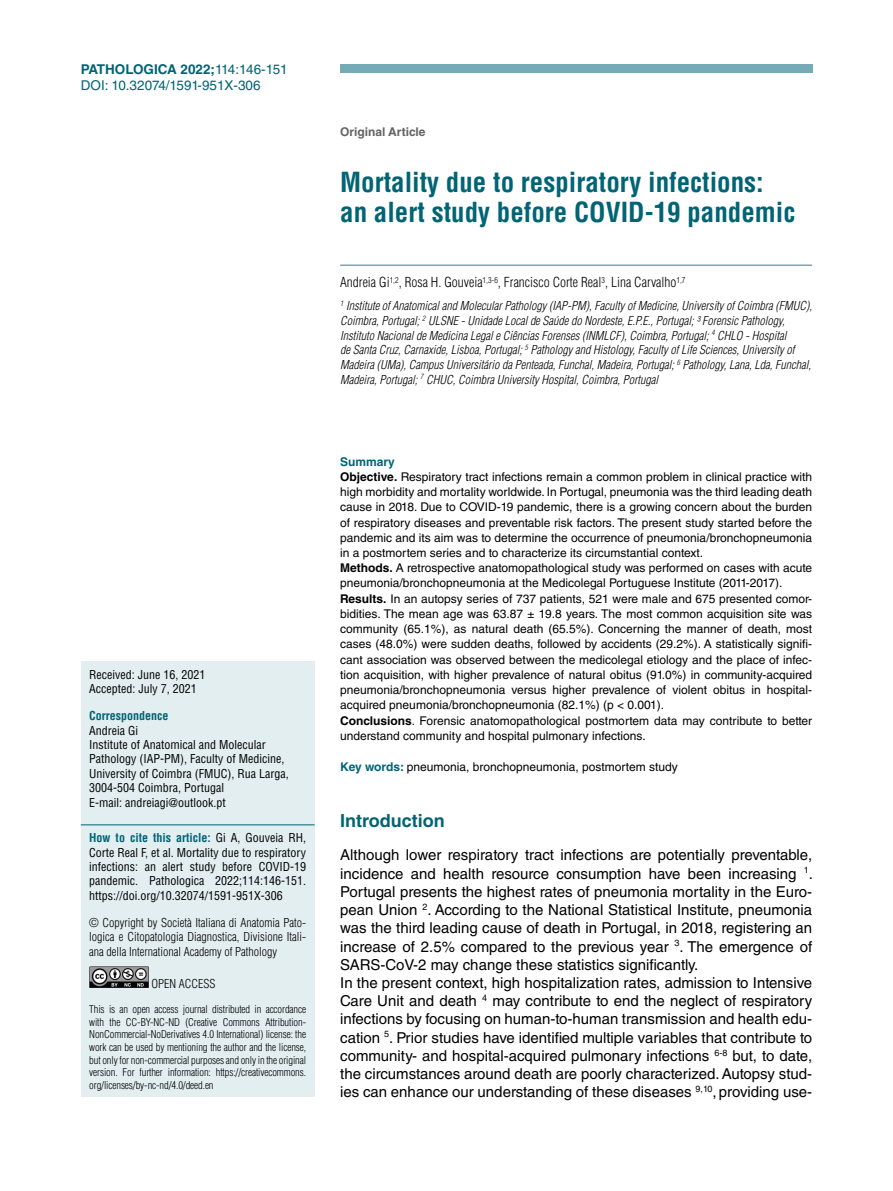
<style>
.page{position:relative;width:893px;height:1191px;background:#fff}
.page>*{position:absolute;margin:0;border:0;box-sizing:border-box;transform-origin:0 0}
.t1{font:700 condensed 27px/30.3px "Helvetica LT Std";color:#006475}
.t2{font:700 18px "Helvetica LT Std";color:#006475}
.t3{font:15px/18.3px "Helvetica LT Std";color:#000}
.t4{font:300 condensed 13.5px "Helvetica LT Std";color:#000}
.t5{font:13.5px/16.2px "Helvetica LT Std";color:#006475}
.t6{font:12px/15.3px "Helvetica LT Std";color:#000}
.t7{font:italic 300 condensed 12px/14.7px "Helvetica LT Std";color:#000}
.t8{font:condensed 12px/14.4px "Helvetica LT Std";color:#000}
.t9{font:300 condensed 12px/14.4px "Helvetica LT Std";color:#000;text-align:justify}
.t10{font:700 12px "Helvetica LT Std";color:#646363}
.t11{font:700 condensed 12px "Helvetica LT Std";color:#006475}
.t12{font:300 condensed 10.5px/12.6px "Helvetica LT Std";letter-spacing:-.01em;color:#000;text-align:justify}
.s1{font-weight:700}
.s2{font-weight:700;color:#006475}
</style>
<div class="page">
<div style="left:81px;top:661px;width:234px;height:436px;background:#e3eef1"></div>
<hr style="left:81px;top:824px;width:234px;height:1px;background:#006475">
<img style="left:89px;top:966px;width:60px;height:22px">
<div style="left:340px;top:64px;width:472px;height:8px;background:#75abb7"></div>
<hr style="left:340px;top:264px;width:472px;height:2px;background:#75abb7">
<p class="t5" style="left:81px;top:61px;width:208px"><span class="s1">PATHOLOGICA 2022;</span>114:146-151<br>DOI: 10.32074/1591-951X-306</p>
<p class="t8" style="left:89px;top:667px;width:118px">Received: June 16, 2021<br>Accepted: July 7, 2021</p>
<p class="t11" style="left:89px;top:708px;width:81px">Correspondence</p>
<p class="t8" style="left:89px;top:723px;width:201px">Andreia Gi<br>Institute of Anatomical and Molecular<br>Pathology (IAP-PM), Faculty of Medicine,<br>University of Coimbra (FMUC), Rua Larga,<br>3004-504 Coimbra, Portugal<br>E-mail: andreiagi@outlook.pt</p>
<p class="t8" style="left:89px;top:830px;width:218px;text-align:justify"><span class="s2">How to cite this article:</span> Gi A, Gouveia RH, Corte Real F, et al. Mortality due to respiratory infections: an alert study before COVID-19 pandemic. Pathologica 2022;114:146-151. https://doi.org/10.32074/1591-951X-306</p>
<p class="t9" style="left:89px;top:915px;width:218px">© Copyright by Società Italiana di Anatomia Pato&shy;logica e Citopatologia Diagnostica, Divisione Itali&shy;ana della International Academy of Pathology</p>
<p class="t9" style="left:151px;top:976px;width:66px">OPEN ACCESS</p>
<p class="t12" style="left:89px;top:1003px;width:218px">This is an open access journal distributed in accordance with the CC-BY-NC-ND (Creative Commons Attribution-NonCommercial-NoDerivatives 4.0 International) license: the work can be used by mentioning the author and the license, but only for non-commercial purposes and only in the original version. For further information: https://creativecommons. org/licenses/by-nc-nd/4.0/deed.en</p>
<p class="t10" style="left:340px;top:125px;width:87px">Original Article</p>
<h1 class="t1" style="left:340px;top:167px;width:457px">Mortality due to respiratory infections: an alert study before COVID-19 pandemic</h1>
<p class="t4" style="left:340px;top:274px;width:347px">Andreia Gi<sup>1,2</sup>, Rosa H. Gouveia<sup>1,3-6</sup>, Francisco Corte Real<sup>3</sup>, Lina Carvalho<sup>1,7</sup></p>
<p class="t7" style="left:340px;top:299px;width:474px"><sup>1</sup> Institute of Anatomical and Molecular Pathology (IAP-PM), Faculty of Medicine, University of Coimbra (FMUC), Coimbra, Portugal; <sup>2</sup> ULSNE - Unidade Local de Saúde do Nordeste, E.P.E., Portugal; ³ Forensic Pathology, Instituto Nacional de Medicina Legal e Ciências Forenses (INMLCF), Coimbra, Portugal; <sup>4</sup> CHLO - Hospital<br>de Santa Cruz, Carnaxide, Lisboa, Portugal; <sup>5</sup> Pathology and Histology, Faculty of Life Sciences, University of Madeira (UMa), Campus Universitário da Penteada, Funchal, Madeira, Portugal; <sup>6</sup> Pathology, Lana, Lda, Funchal, Madeira, Portugal; <sup>7</sup> CHUC, Coimbra University Hospital, Coimbra, Portugal</p>
<p class="t6" style="left:340px;top:454px;width:474px"><span class="s2">Summary<br></span><span class="s1">Objective.</span> Respiratory tract infections remain a common problem in clinical practice with high morbidity and mortality worldwide. In Portugal, pneumonia was the third leading death cause in 2018. Due to COVID-19 pandemic, there is a growing concern about the burden of respiratory diseases and preventable risk factors. The present study started before the pandemic and its aim was to determine the occurrence of pneumonia/bronchopneumonia in a postmortem series and to characterize its circumstantial context.<br><span class="s1">Methods.</span> A retrospective anatomopathological study was performed on cases with acute pneumonia/bronchopneumonia at the Medicolegal Portuguese Institute (2011-2017).<br><span class="s1">Results.</span> In an autopsy series of 737 patients, 521 were male and 675 presented comor&shy;bidities. The mean age was 63.87 ± 19.8 years. The most common acquisition site was community (65.1%), as natural death (65.5%). Concerning the manner of death, most cases (48.0%) were sudden deaths, followed by accidents (29.2%). A statistically signifi&shy;cant association was observed between the medicolegal etiology and the place of infec&shy;tion acquisition, with higher prevalence of natural obitus (91.0%) in community-acquired pneumonia/bronchopneumonia versus higher prevalence of violent obitus in hospital&shy;acquired pneumonia/bronchopneumonia (82.1%) (p &lt; 0.001).<br><span class="s1">Conclusions</span>. Forensic anatomopathological postmortem data may contribute to better understand community and hospital pulmonary infections.</p>
<p class="t6" style="left:340px;top:759px;width:339px"><span class="s2">Key words:</span> pneumonia, bronchopneumonia, postmortem study</p>
<h2 class="t2" style="left:340px;top:809px;width:106px">Introduction</h2>
<p class="t3" style="left:340px;top:846px;width:474px">Although lower respiratory tract infections are potentially preventable, incidence and health resource consumption have been increasing <sup>1</sup>.<br>Portugal presents the highest rates of pneumonia mortality in the Euro&shy;pean Union <sup>2</sup>. According to the National Statistical Institute, pneumonia was the third leading cause of death in Portugal, in 2018, registering an increase of 2.5% compared to the previous year <sup>3</sup>. The emergence of SARS-CoV-2 may change these statistics significantly.<br>In the present context, high hospitalization rates, admission to Intensive Care Unit and death <sup>4</sup> may contribute to end the neglect of respiratory infections by focusing on human-to-human transmission and health edu&shy;cation <sup>5</sup>. Prior studies have identified multiple variables that contribute to community- and hospital-acquired pulmonary infections <sup>6-8</sup> but, to date, the circumstances around death are poorly characterized. Autopsy stud&shy;ies can enhance our understanding of these diseases <sup>9,10</sup>, providing use-</p>
</div>
